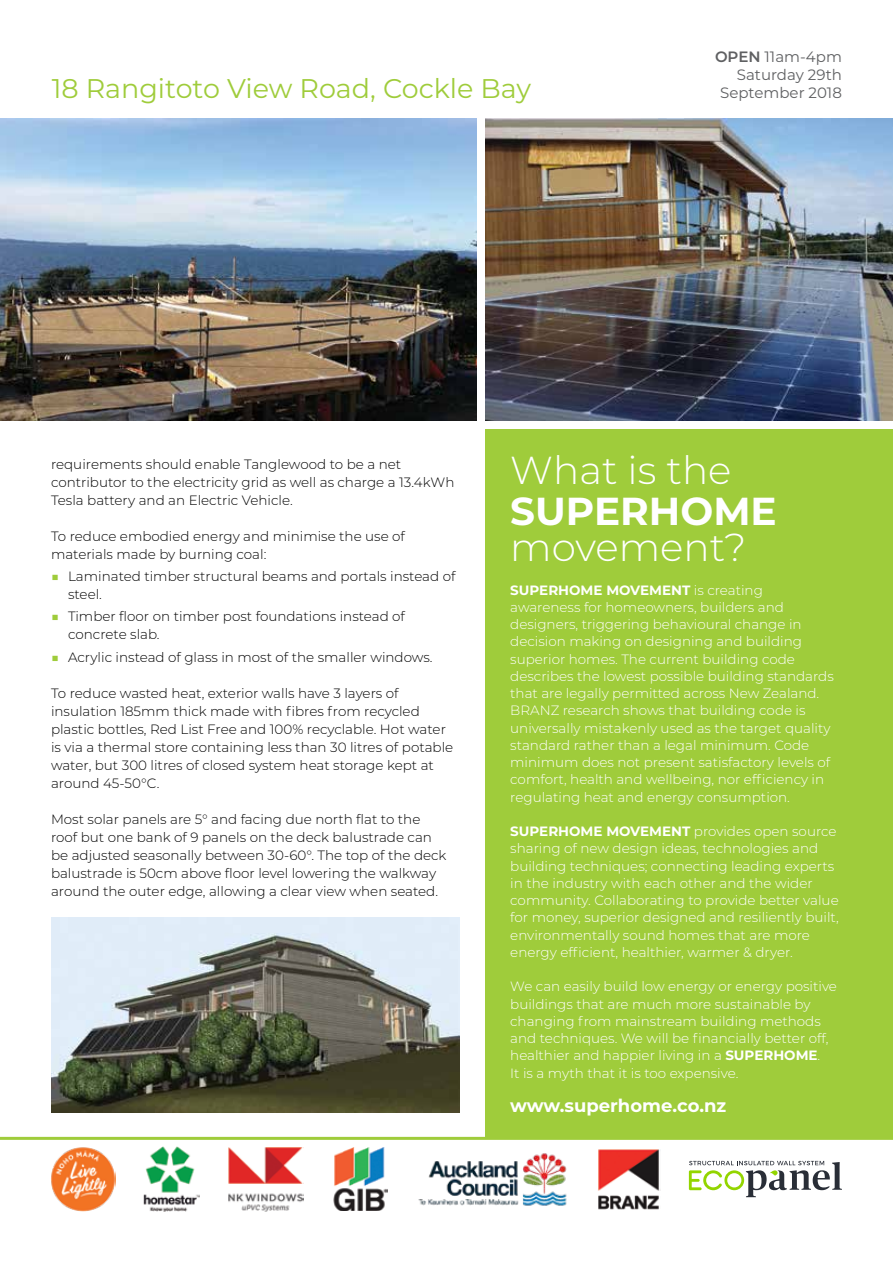
<style>
.page{position:relative;width:893px;height:1263px;background:#fff}
.page>*{position:absolute;margin:0;border:0;box-sizing:border-box;transform-origin:0 0}
.t1{font:300 39px "Montserrat";color:#fff}
.t2{font:700 39px "Montserrat";color:#fff}
.t3{font:27px "Montserrat";color:#9fcc3b}
.t4{font:700 18px "Montserrat";color:#fff}
.t5{font:15px/18px "Montserrat";color:#5f6062;text-align:right}
.t6{font:300 13.5px/17.2px "Montserrat";color:#fff}
.t7{font:300 13.5px/18px "Montserrat";color:#000}
.s1{font-weight:600}
.s2{color:#9fcc3b}
.s3{font-weight:700}
</style>
<div class="page">
<div style="left:485px;top:429px;width:408px;height:709px;background:#9fcc3b"></div>
<hr style="left:0;top:1137px;width:893px;height:3px;background:#9fcc3b">
<img style="left:144px;top:1146px;width:55px;height:65px">
<img style="left:228px;top:1147px;width:75px;height:65px">
<img style="left:333px;top:1147px;width:54px;height:64px">
<svg style="left:689px;top:1161px;width:153px;height:36px"></svg>
<img style="left:418px;top:1153px;width:149px;height:53px">
<img style="left:598px;top:1149px;width:63px;height:61px">
<img style="left:51px;top:1147px;width:64px;height:64px">
<img style="left:0;top:118px;width:477px;height:303px">
<img style="left:485px;top:118px;width:408px;height:303px">
<img style="left:52px;top:918px;width:408px;height:194px">
<h2 class="t3" style="left:52px;top:70px;width:481px">18 Rangitoto View Road, Cockle Bay</h2>
<p class="t5" style="left:715px;top:48px;width:128px"><span class="s1">OPEN</span> 11am-4pm<br>Saturday 29th<br>September 2018</p>
<p class="t7" style="left:51px;top:455px;width:405px">requirements should enable Tanglewood to be a net contributor to the electricity grid as well as charge a 13.4kWh<br>Tesla battery and an Electric Vehicle.</p>
<p class="t7" style="left:51px;top:527px;width:355px">To reduce embodied energy and minimise the use of materials made by burning coal:</p>
<p class="t7" style="left:68px;top:567px;width:389px;text-indent:-17px"><span class="s2">■</span> Laminated timber structural beams and portals instead of steel.</p>
<p class="t7" style="left:68px;top:607px;width:339px;text-indent:-17px"><span class="s2">■</span> Timber floor on timber post foundations instead of concrete slab.</p>
<p class="t7" style="left:51px;top:647px;width:383px"><span class="s2">■</span> Acrylic instead of glass in most of the smaller windows.</p>
<p class="t7" style="left:51px;top:683px;width:404px">To reduce wasted heat, exterior walls have 3 layers of insulation 185mm thick made with fibres from recycled plastic bottles, Red List Free and 100% recyclable. Hot water is via a thermal store containing less than 30 litres of potable water, but 300 litres of closed system heat storage kept at around 45-50°C.</p>
<p class="t7" style="left:51px;top:809px;width:397px">Most solar panels are 5° and facing due north flat to the roof but one bank of 9 panels on the deck balustrade can be adjusted seasonally between 30-60°. The top of the deck balustrade is 50cm above floor level lowering the walkway around the outer edge, allowing a clear view when seated.</p>
<h1 class="t1" style="left:510px;top:444px;width:223px">What is the</h1>
<h1 class="t2" style="left:510px;top:483px;width:268px">SUPERHOME</h1>
<h1 class="t1" style="left:510px;top:520px;width:238px">movement?</h1>
<p class="t6" style="left:510px;top:581px;width:325px"><span class="s3">SUPERHOME MOVEMENT</span> is creating awareness for homeowners, builders and designers, triggering behavioural change in decision making on designing and building superior homes. The current building code describes the lowest possible building standards that are legally permitted across New Zealand.<br>BRANZ research shows that building code is universally mistakenly used as the target quality standard rather than a legal minimum. Code minimum does not present satisfactory levels of comfort, health and wellbeing, nor efficiency in regulating heat and energy consumption.</p>
<p class="t6" style="left:510px;top:822px;width:330px"><span class="s3">SUPERHOME MOVEMENT</span> provides open source sharing of new design ideas, technologies and building techniques; connecting leading experts in the industry with each other and the wider community. Collaborating to provide better value for money, superior designed and resiliently built, environmentally sound homes that are more energy efficient, healthier, warmer &amp; dryer.</p>
<p class="t6" style="left:510px;top:977px;width:328px">We can easily build low energy or energy positive buildings that are much more sustainable by changing from mainstream building methods and techniques. We will be financially better off, healthier and happier living in a <span class="s3">SUPERHOME</span>.<br>It is a myth that it is too expensive.</p>
<h3 class="t4" style="left:510px;top:1093px;width:218px">www.superhome.co.nz</h3>
</div>
